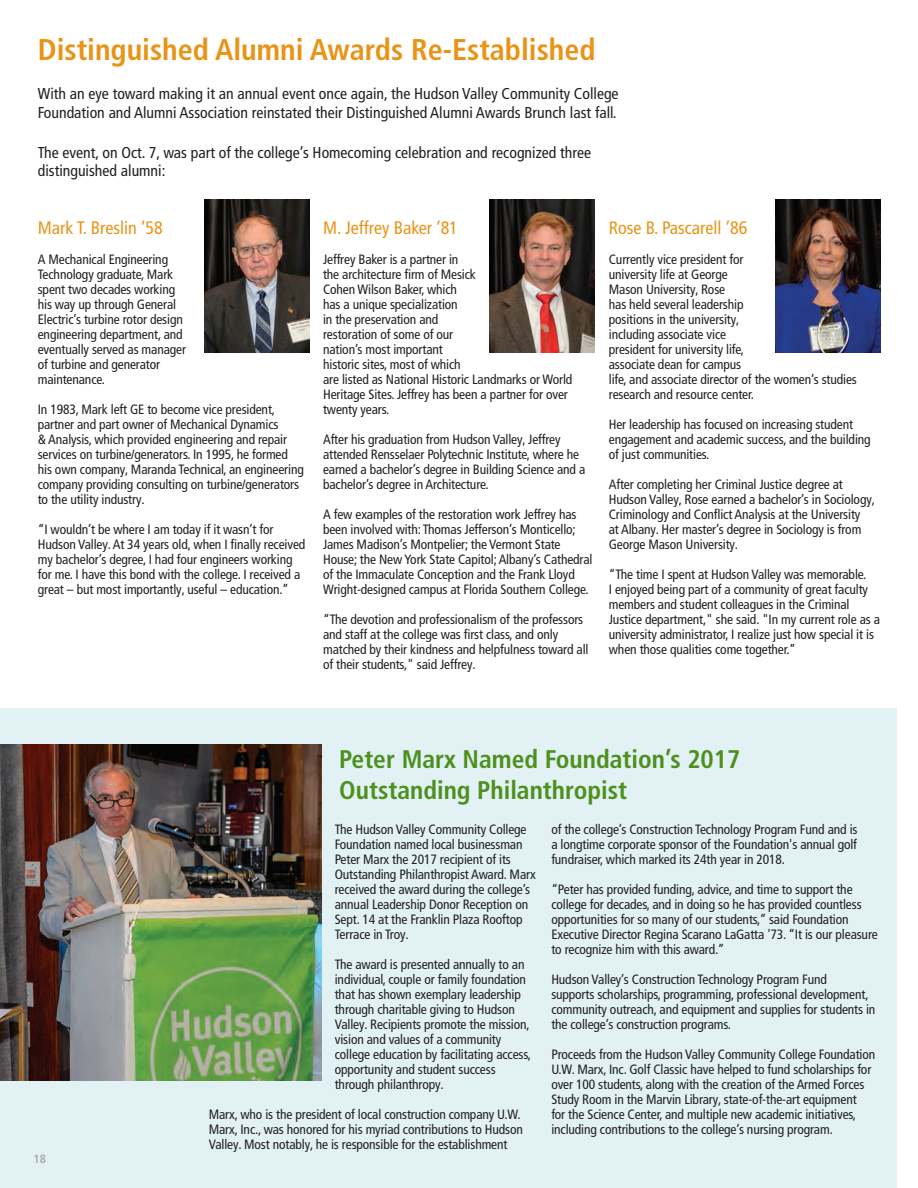
<style>
.page{position:relative;width:918px;height:1188px;background:#fff}
.page>*{position:absolute;margin:0;border:0;box-sizing:border-box;transform-origin:0 0}
.t1{font:700 condensed 30px "Frutiger LT Pro";color:#e89418}
.t2{font:700 condensed 25.5px/30.6px "Frutiger LT Pro";color:#4d901d}
.t3{font:condensed 18px "Frutiger LT Pro";color:#e89418}
.t4{font:condensed 15.75px/18.9px "Frutiger LT Pro";color:#231f20}
.Normal_Paragraph{font:condensed 13.5px/15px "Frutiger LT Pro";letter-spacing:-.01em;color:#231f20}
.t5{font:700 condensed 12px "Frutiger LT Pro";color:#a8a9ad}
</style>
<div class="page">
<div style="left:0;top:708px;width:896px;height:480px;background:#e1f1f4"></div>
<img style="left:0;top:744px;width:321px;height:337px">
<img style="left:490px;top:200px;width:105px;height:152px">
<img style="left:204px;top:200px;width:106px;height:152px">
<img style="left:776px;top:200px;width:105px;height:152px">
<p class="t1" style="left:38px;top:32px;width:559px">Distinguished Alumni Awards Re-Established</p>
<p class="t4" style="left:38px;top:85px;width:582px">With an eye toward making it an annual event once again, the Hudson Valley Community College<br>Foundation and Alumni Association reinstated their Distinguished Alumni Awards Brunch last fall.</p>
<p class="t4" style="left:38px;top:143px;width:555px">The event, on Oct. 7, was part of the college’s Homecoming celebration and recognized three distinguished alumni:</p>
<p class="t3" style="left:38px;top:217px;width:126px">Mark T. Breslin ’58</p>
<p class="Normal_Paragraph" style="left:38px;top:252px;width:150px">A Mechanical Engineering<br>Technology graduate, Mark spent two decades working his way up through General<br>Electric’s turbine rotor design engineering department, and eventually served as manager of turbine and generator maintenance.</p>
<p class="Normal_Paragraph" style="left:38px;top:402px;width:268px">In 1983, Mark left GE to become vice president, partner and part owner of Mechanical Dynamics<br>&amp; Analysis, which provided engineering and repair services on turbine/generators. In 1995, he formed his own company, Maranda Technical, an engineering company providing consulting on turbine/generators to the utility industry.</p>
<p class="Normal_Paragraph" style="left:38px;top:522px;width:269px">“I wouldn’t be where I am today if it wasn’t for Hudson Valley. At 34 years old, when I finally received my bachelor’s degree, I had four engineers working for me. I have this bond with the college. I received a great – but most importantly, useful – education.”</p>
<p class="t3" style="left:323px;top:217px;width:136px">M. Jeffrey Baker ’81</p>
<p class="Normal_Paragraph" style="left:323px;top:252px;width:251px">Jeffrey Baker is a partner in<br>the architecture firm of Mesick<br>Cohen Wilson Baker, which<br>has a unique specialization<br>in the preservation and<br>restoration of some of our<br>nation’s most important<br>historic sites, most of which<br>are listed as National Historic Landmarks or World<br>Heritage Sites. Jeffrey has been a partner for over twenty years.</p>
<p class="Normal_Paragraph" style="left:323px;top:432px;width:264px">After his graduation from Hudson Valley, Jeffrey attended Rensselaer Polytechnic Institute, where he earned a bachelor’s degree in Building Science and a bachelor’s degree in Architecture.</p>
<p class="Normal_Paragraph" style="left:323px;top:507px;width:271px">A few examples of the restoration work Jeffrey has been involved with: Thomas Jefferson’s Monticello; James Madison’s Montpelier; the Vermont State House; the New York State Capitol; Albany’s Cathedral of the Immaculate Conception and the Frank Lloyd Wright-designed campus at Florida Southern College.</p>
<p class="Normal_Paragraph" style="left:323px;top:612px;width:267px">“The devotion and professionalism of the professors and staff at the college was first class, and only matched by their kindness and helpfulness toward all of their students," said Jeffrey.</p>
<p class="t3" style="left:609px;top:217px;width:140px">Rose B. Pascarell ’86</p>
<p class="Normal_Paragraph" style="left:609px;top:252px;width:250px">Currently vice president for<br>university life at George<br>Mason University, Rose<br>has held several leadership<br>positions in the university,<br>including associate vice<br>president for university life,<br>associate dean for campus<br>life, and associate director of the women’s studies research and resource center.</p>
<p class="Normal_Paragraph" style="left:609px;top:417px;width:263px">Her leadership has focused on increasing student engagement and academic success, and the building of just communities.</p>
<p class="Normal_Paragraph" style="left:609px;top:477px;width:268px">After completing her Criminal Justice degree at Hudson Valley, Rose earned a bachelor’s in Sociology, Criminology and Conflict Analysis at the University<br>at Albany. Her master’s degree in Sociology is from George Mason University.</p>
<p class="Normal_Paragraph" style="left:609px;top:567px;width:273px">“The time I spent at Hudson Valley was memorable.<br>I enjoyed being part of a community of great faculty members and student colleagues in the Criminal Justice department," she said. "In my current role as a university administrator, I realize just how special it is when those qualities come together.”</p>
<p class="t5" style="left:33px;top:1152px;width:14px">18</p>
<p class="t2" style="left:339px;top:744px;width:403px">Peter Marx Named Foundation’s 2017<br>Outstanding Philanthropist</p>
<p class="Normal_Paragraph" style="left:551px;top:822px;width:308px;text-align:justify">of the college’s Construction Technology Program Fund and is a longtime corporate sponsor of the Foundation's annual golf fundraiser, which marked its 24th year in 2018.</p>
<p class="Normal_Paragraph" style="left:551px;top:882px;width:328px">“Peter has provided funding, advice, and time to support the college for decades, and in doing so he has provided countless opportunities for so many of our students,” said Foundation Executive Director Regina Scarano LaGatta '73. “It is our pleasure to recognize him with this award.”</p>
<p class="Normal_Paragraph" style="left:551px;top:972px;width:326px">Hudson Valley’s Construction Technology Program Fund<br>supports scholarships, programming, professional development, community outreach, and equipment and supplies for students in the college’s construction programs.</p>
<p class="Normal_Paragraph" style="left:551px;top:1047px;width:325px">Proceeds from the Hudson Valley Community College Foundation U.W. Marx, Inc. Golf Classic have helped to fund scholarships for over 100 students, along with the creation of the Armed Forces Study Room in the Marvin Library, state-of-the-art equipment<br>for the Science Center, and multiple new academic initiatives, including contributions to the college’s nursing program.</p>
<p class="Normal_Paragraph" style="left:335px;top:822px;width:202px">The Hudson Valley Community College Foundation named local businessman Peter Marx the 2017 recipient of its Outstanding Philanthropist Award. Marx received the award during the college’s annual Leadership Donor Reception on Sept. 14 at the Franklin Plaza Rooftop Terrace in Troy.</p>
<p class="Normal_Paragraph" style="left:335px;top:957px;width:198px">The award is presented annually to an individual, couple or family foundation that has shown exemplary leadership through charitable giving to Hudson Valley. Recipients promote the mission, vision and values of a community college education by facilitating access, opportunity and student success through philanthropy.</p>
<p class="Normal_Paragraph" style="left:209px;top:1107px;width:316px">Marx, who is the president of local construction company U.W.<br>Marx, Inc., was honored for his myriad contributions to Hudson<br>Valley. Most notably, he is responsible for the establishment</p>
</div>
